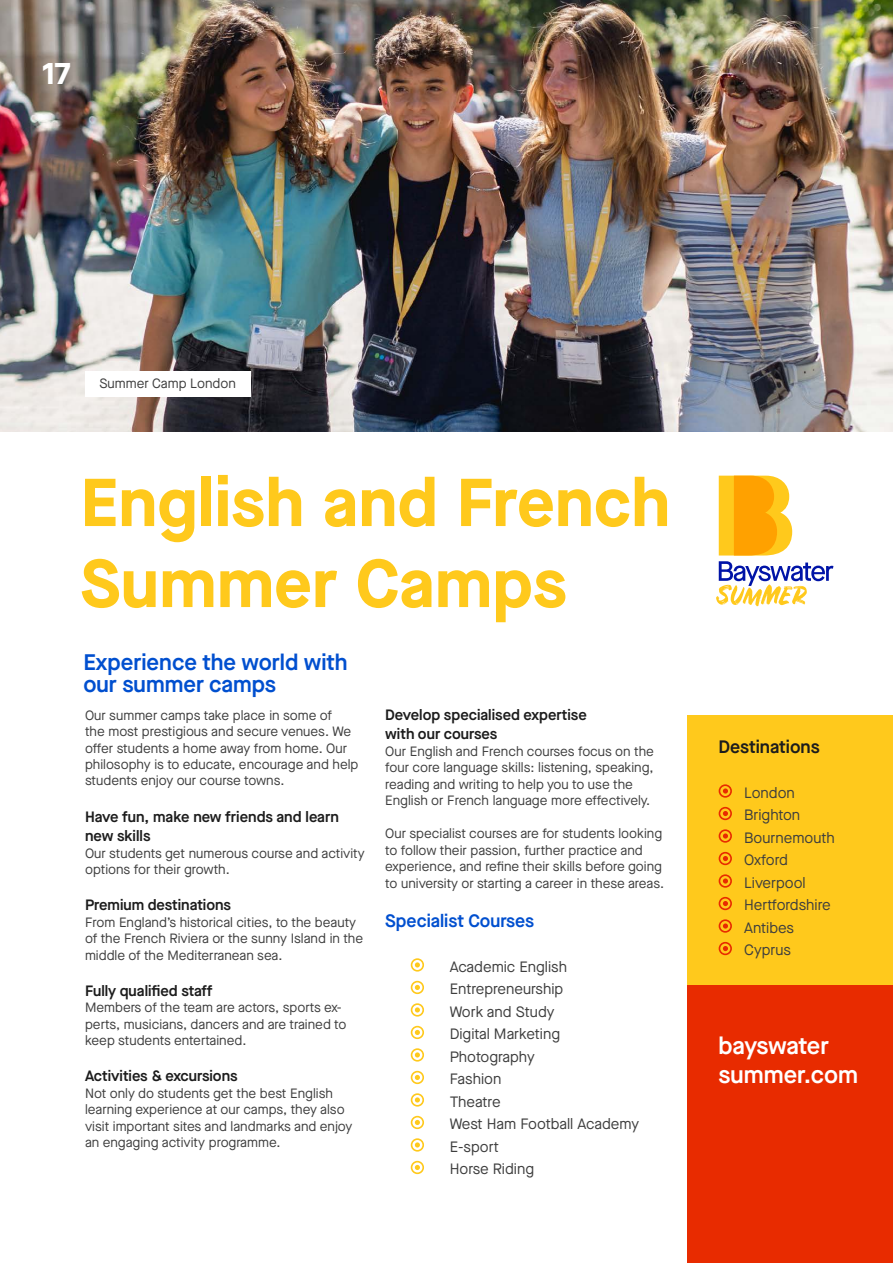
<style>
.page{position:relative;width:893px;height:1263px;background:#fff}
.page>*{position:absolute;margin:0;border:0;box-sizing:border-box;transform-origin:0 0}
.t1{font:700 67.5px/81px "Maison Neue";letter-spacing:.005em;color:#ffc91c}
.t2{font:700 30px "Maison Neue";color:#fff}
.t3{font:600 24px/28.5px "Maison Neue";color:#fff}
.t4{font:600 22.5px/22.5px "Maison Neue";color:#004fcf}
.t5{font:600 18px "Maison Neue";color:#004fcf}
.t6{font:600 18px "Maison Neue";color:#1c1c1c}
.t7{font:15px/22.5px "Maison Neue";color:#3e3e3e}
.t8{font:600 15px/19.5px "Maison Neue";color:#1c1c1c}
.t9{font:13.5px/16.5px "Maison Neue";color:#3e3e3e}
</style>
<div class="page">
<img style="left:0;top:0;width:892px;height:432px">
<div style="left:687px;top:716px;width:206px;height:270px;background:#ffc91c"></div>
<div style="left:687px;top:986px;width:206px;height:277px;background:#e82b00"></div>
<svg style="left:415px;top:962px;width:5px;height:5px"></svg>
<div style="left:411px;top:958px;width:13px;height:13px;border:2px solid #ffc91c;border-radius:50%"></div>
<svg style="left:415px;top:985px;width:5px;height:5px"></svg>
<div style="left:411px;top:981px;width:13px;height:13px;border:2px solid #ffc91c;border-radius:50%"></div>
<svg style="left:415px;top:1007px;width:5px;height:5px"></svg>
<div style="left:411px;top:1003px;width:13px;height:13px;border:2px solid #ffc91c;border-radius:50%"></div>
<svg style="left:415px;top:1030px;width:5px;height:5px"></svg>
<div style="left:411px;top:1026px;width:13px;height:13px;border:2px solid #ffc91c;border-radius:50%"></div>
<svg style="left:415px;top:1052px;width:5px;height:5px"></svg>
<div style="left:411px;top:1048px;width:13px;height:13px;border:2px solid #ffc91c;border-radius:50%"></div>
<svg style="left:415px;top:1075px;width:5px;height:5px"></svg>
<div style="left:411px;top:1071px;width:13px;height:13px;border:2px solid #ffc91c;border-radius:50%"></div>
<svg style="left:415px;top:1097px;width:5px;height:5px"></svg>
<div style="left:411px;top:1093px;width:13px;height:13px;border:2px solid #ffc91c;border-radius:50%"></div>
<svg style="left:415px;top:1120px;width:5px;height:5px"></svg>
<div style="left:411px;top:1116px;width:13px;height:13px;border:2px solid #ffc91c;border-radius:50%"></div>
<svg style="left:415px;top:1142px;width:5px;height:5px"></svg>
<div style="left:411px;top:1138px;width:13px;height:13px;border:2px solid #ffc91c;border-radius:50%"></div>
<svg style="left:415px;top:1165px;width:5px;height:5px"></svg>
<div style="left:411px;top:1161px;width:13px;height:13px;border:2px solid #ffc91c;border-radius:50%"></div>
<svg style="left:723px;top:788px;width:5px;height:5px"></svg>
<div style="left:719px;top:784px;width:13px;height:14px;border:2px solid #e82b00;border-radius:50%"></div>
<svg style="left:723px;top:811px;width:5px;height:5px"></svg>
<div style="left:719px;top:807px;width:13px;height:13px;border:2px solid #e82b00;border-radius:50%"></div>
<svg style="left:723px;top:833px;width:5px;height:5px"></svg>
<div style="left:719px;top:829px;width:13px;height:14px;border:2px solid #e82b00;border-radius:50%"></div>
<svg style="left:723px;top:856px;width:5px;height:5px"></svg>
<div style="left:719px;top:852px;width:13px;height:13px;border:2px solid #e82b00;border-radius:50%"></div>
<svg style="left:723px;top:878px;width:5px;height:5px"></svg>
<div style="left:719px;top:874px;width:13px;height:14px;border:2px solid #e82b00;border-radius:50%"></div>
<svg style="left:723px;top:901px;width:5px;height:5px"></svg>
<div style="left:719px;top:897px;width:13px;height:13px;border:2px solid #e82b00;border-radius:50%"></div>
<svg style="left:723px;top:923px;width:5px;height:5px"></svg>
<div style="left:719px;top:919px;width:13px;height:14px;border:2px solid #e82b00;border-radius:50%"></div>
<svg style="left:723px;top:946px;width:5px;height:5px"></svg>
<div style="left:719px;top:942px;width:13px;height:13px;border:2px solid #e82b00;border-radius:50%"></div>
<hr style="left:892px;top:0;width:1px;height:1263px;background:#ffc91c">
<svg style="left:716px;top:561px;width:117px;height:45px"></svg>
<svg style="left:719px;top:476px;width:73px;height:79px;background:#ffb71c"></svg>
<div style="left:85px;top:372px;width:165px;height:25px;background:#fff"></div>
<h2 class="t2" style="left:43px;top:52px;width:30px">17</h2>
<p class="t9" style="left:99px;top:375px;width:138px">Summer Camp London</p>
<h1 class="t1" style="left:80px;top:460px;width:591px">English and French<br>Summer Camps</h1>
<h3 class="t4" style="left:83px;top:650px;width:266px">Experience the world with our summer camps</h3>
<p class="t9" style="left:85px;top:706px;width:275px">Our summer camps take place in some of<br>the most prestigious and secure venues. We offer students a home away from home. Our philosophy is to educate, encourage and help students enjoy our course towns.</p>
<p class="t8" style="left:85px;top:806px;width:255px">Have fun, make new friends and learn new skills</p>
<p class="t9" style="left:85px;top:844px;width:281px">Our students get numerous course and activity options for their growth.</p>
<p class="t8" style="left:85px;top:895px;width:148px">Premium destinations</p>
<p class="t9" style="left:85px;top:913px;width:280px">From England’s historical cities, to the beauty of the French Riviera or the sunny Island in the middle of the Mediterranean sea.</p>
<p class="t8" style="left:85px;top:980px;width:129px">Fully qualified staff</p>
<p class="t9" style="left:85px;top:999px;width:263px">Members of the team are actors, sports ex&shy;perts, musicians, dancers and are trained to keep students entertained.</p>
<p class="t8" style="left:85px;top:1066px;width:154px">Activities &amp; excursions</p>
<p class="t9" style="left:85px;top:1084px;width:269px">Not only do students get the best English learning experience at our camps, they also visit important sites and landmarks and enjoy an engaging activity programme.</p>
<p class="t8" style="left:385px;top:704px;width:203px">Develop specialised expertise with our courses</p>
<p class="t9" style="left:385px;top:742px;width:270px">Our English and French courses focus on the four core language skills: listening, speaking, reading and writing to help you to use the English or French language more effectively.</p>
<p class="t9" style="left:385px;top:825px;width:281px">Our specialist courses are for students looking to follow their passion, further practice and experience, and refine their skills before going to university or starting a career in these areas.</p>
<h3 class="t5" style="left:385px;top:908px;width:150px">Specialist Courses</h3>
<p class="t7" style="left:450px;top:955px;width:191px">Academic English<br>Entrepreneurship<br>Work and Study<br>Digital Marketing<br>Photography<br>Fashion<br>Theatre<br>West Ham Football Academy<br>E-sport<br>Horse Riding</p>
<h3 class="t6" style="left:719px;top:734px;width:103px">Destinations</h3>
<p class="t7" style="left:744px;top:781px;width:92px">London<br>Brighton<br>Bournemouth<br>Oxford<br>Liverpool<br>Hertfordshire<br>Antibes<br>Cyprus</p>
<h3 class="t3" style="left:719px;top:1031px;width:141px">bayswater summer.com</h3>
</div>
